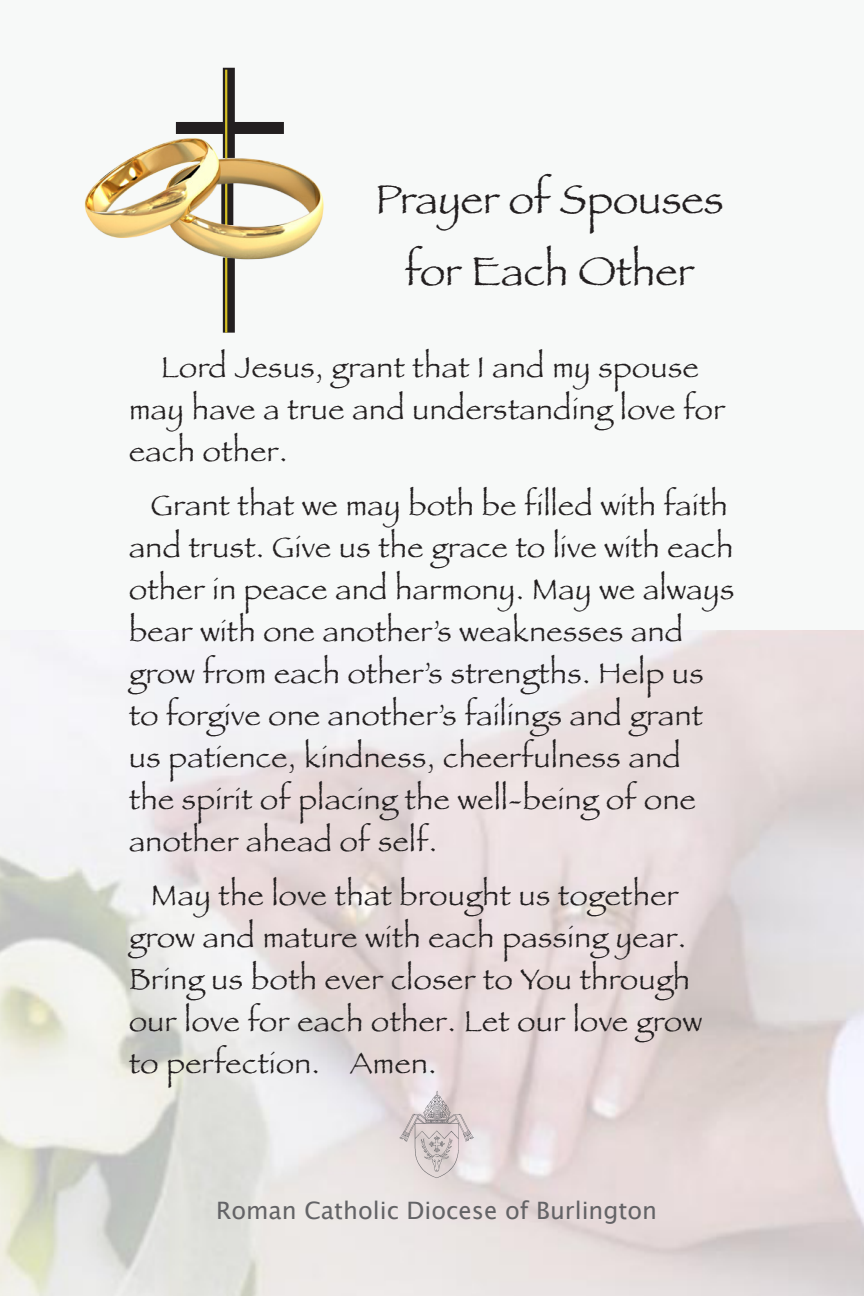
<style>
.page{position:relative;width:864px;height:1296px;background:#fff}
.page>*{position:absolute;margin:0;border:0;box-sizing:border-box;transform-origin:0 0}
.t1{font:42px "Papyrus";color:#231f20}
.t2{font:30px/42px "Papyrus";letter-spacing:.02em;color:#231f20}
.t3{font:24px "Lucida Grande";color:#636366}
</style>
<div class="page">
<div style="left:0;top:0;width:864px;height:631px;background:#f7f9f8"></div>
<img style="left:390px;top:1086px;width:88px;height:102px">
<div style="left:223px;top:68px;width:12px;height:90px;background:#231f20"></div>
<div style="left:223px;top:258px;width:12px;height:75px;background:#231f20"></div>
<hr style="left:225px;top:70px;width:2px;height:263px;background:#d5c025">
<img style="left:84px;top:115px;width:240px;height:190px">
<p class="t1" style="left:375px;top:174px;width:350px">Prayer of Spouses</p>
<p class="t1" style="left:405px;top:246px;width:291px">for Each Other</p>
<p class="t2" style="left:129px;top:345px;width:598px;text-indent:32px">Lord Jesus, grant that I and my spouse may have a true and understanding love for each other.</p>
<p class="t2" style="left:129px;top:483px;width:607px;text-indent:22px">Grant that we may both be filled with faith and trust. Give us the grace to live with each other in peace and harmony. May we always bear with one another’s weaknesses and grow from each other’s strengths. Help us to forgive one another’s failings and grant us patience, kindness, cheerfulness and<br>the spirit of placing the well-being of one another ahead of self.</p>
<p class="t2" style="left:129px;top:873px;width:575px;text-align:center">May the love that brought us together grow and mature with each passing year.<br>Bring us both ever closer to You through our love for each other. Let our love grow</p>
<p class="t2" style="left:129px;top:1041px;width:309px">to perfection. Amen.</p>
<p class="t3" style="left:216px;top:1196px;width:442px">Roman Catholic Diocese of Burlington</p>
</div>
